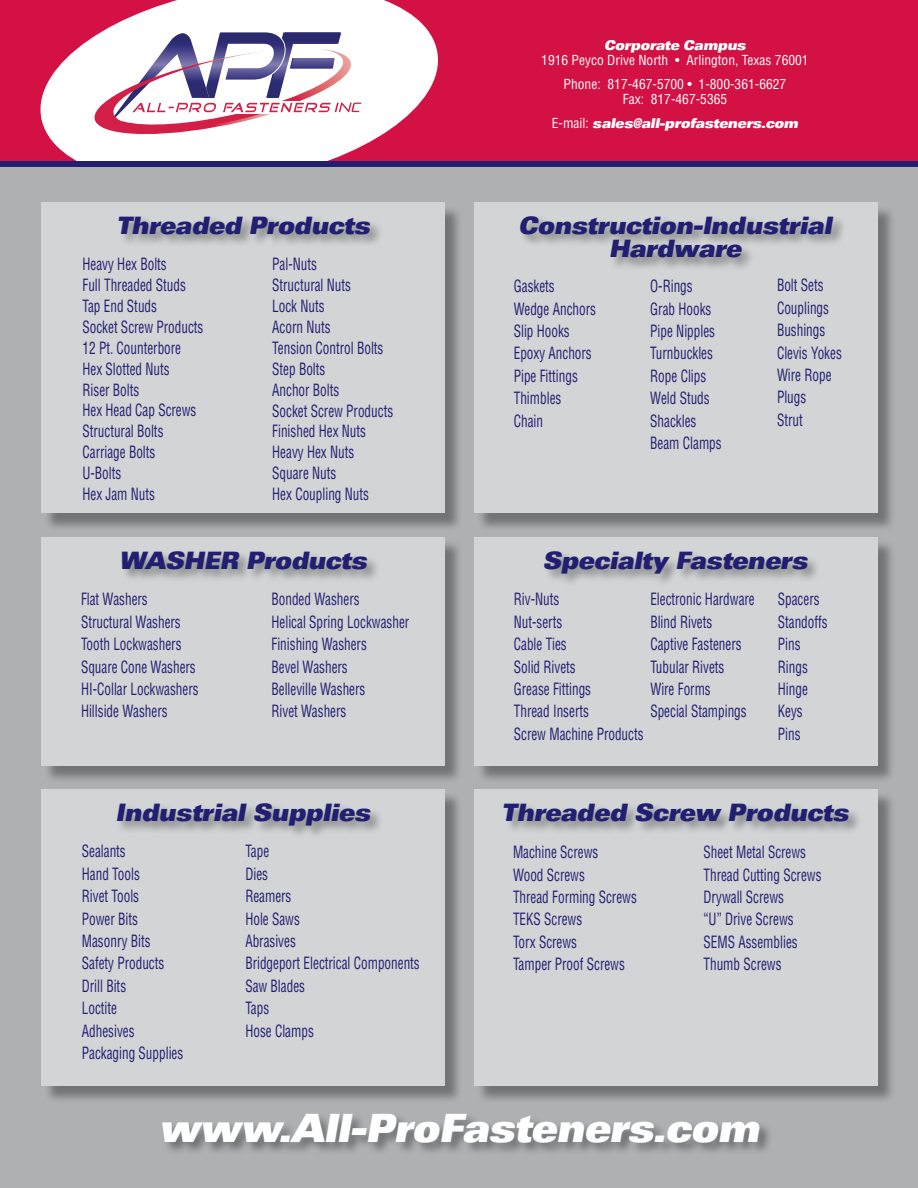
<style>
.page{position:relative;width:918px;height:1188px;background:#fff}
.page>*{position:absolute;margin:0;border:0;box-sizing:border-box;transform-origin:0 0}
.t1{font:italic 900 expanded 39px "Univers";letter-spacing:-.025em;color:#fff;scale:.8 1}
.t2{font:italic 900 expanded 24px/23.9px "Univers";letter-spacing:-.025em;color:#221f72;text-align:center;scale:.8 1}
.t3{font:condensed 16.5px/20.9px "Helvetica";color:#221f72;scale:.8 1}
.t4{font:condensed 13.5px/23.9px "Helvetica";color:#fff;text-align:center}
.t5{font:italic 900 expanded 13.5px "Univers";letter-spacing:-.025em;color:#fff;scale:.8 1}
.s1{font-family:"Helvetica";font-weight:400;font-style:normal;font-stretch:condensed}
</style>
<div class="page">
<div style="left:0;top:0;width:918px;height:161px;background:#d31145"></div>
<svg style="left:40px;top:0;width:398px;height:161px;fill:#fff"></svg>
<svg style="left:87px;top:31px;width:278px;height:107px;background:#d7c3d3"></svg>
<div style="left:0;top:166px;width:918px;height:1022px;background:#aeb0b2"></div>
<div style="left:161px;top:1112px;width:612px;height:44px;background:#000;opacity:.36"></div>
<div style="left:44px;top:205px;width:420px;height:327px;background:#000;opacity:.75"></div>
<div style="left:41px;top:202px;width:404px;height:311px;background:#d3d4d5"></div>
<div style="left:476px;top:205px;width:420px;height:327px;background:#000;opacity:.75"></div>
<div style="left:474px;top:202px;width:404px;height:311px;background:#d3d4d5"></div>
<div style="left:476px;top:539px;width:420px;height:245px;background:#000;opacity:.75"></div>
<div style="left:474px;top:537px;width:404px;height:229px;background:#d3d4d5"></div>
<div style="left:44px;top:539px;width:420px;height:245px;background:#000;opacity:.75"></div>
<div style="left:41px;top:537px;width:404px;height:229px;background:#d3d4d5"></div>
<div style="left:44px;top:791px;width:420px;height:313px;background:#000;opacity:.75"></div>
<div style="left:41px;top:789px;width:404px;height:296px;background:#d3d4d5"></div>
<div style="left:476px;top:791px;width:420px;height:313px;background:#000;opacity:.75"></div>
<div style="left:474px;top:789px;width:404px;height:296px;background:#d3d4d5"></div>
<div style="left:502px;top:801px;width:359px;height:34px;background:#000;opacity:.36"></div>
<div style="left:115px;top:801px;width:268px;height:38px;background:#000;opacity:.36"></div>
<div style="left:121px;top:549px;width:260px;height:34px;background:#000;opacity:.36"></div>
<div style="left:543px;top:549px;width:277px;height:38px;background:#000;opacity:.36"></div>
<div style="left:518px;top:215px;width:328px;height:57px;background:#000;opacity:.36"></div>
<div style="left:117px;top:215px;width:265px;height:32px;background:#000;opacity:.36"></div>
<div style="left:0;top:161px;width:918px;height:6px;background:#221f72"></div>
<h2 class="t2" style="left:116px;top:213px;width:319px">Threaded Products</h2>
<p class="t3" style="left:83px;top:254px;width:153px">Heavy Hex Bolts<br>Full Threaded Studs<br>Tap End Studs<br>Socket Screw Products<br>12 Pt. Counterbore<br>Hex Slotted Nuts<br>Riser Bolts<br>Hex Head Cap Screws<br>Structural Bolts<br>Carriage Bolts<br>U-Bolts<br>Hex Jam Nuts</p>
<p class="t3" style="left:272px;top:254px;width:153px">Pal-Nuts<br>Structural Nuts<br>Lock Nuts<br>Acorn Nuts<br>Tension Control Bolts<br>Step Bolts<br>Anchor Bolts<br>Socket Screw Products<br>Finished Hex Nuts<br>Heavy Hex Nuts<br>Square Nuts<br>Hex Coupling Nuts</p>
<h2 class="t2" style="left:119px;top:548px;width:312px">WASHER Products</h2>
<p class="t3" style="left:81px;top:589px;width:85px">Flat Washers</p>
<p class="t3" style="left:272px;top:589px;width:112px">Bonded Washers</p>
<p class="t3" style="left:81px;top:611px;width:126px">Structural Washers</p>
<p class="t3" style="left:272px;top:611px;width:174px">Helical Spring Lockwasher</p>
<p class="t3" style="left:81px;top:634px;width:127px">Tooth Lockwashers</p>
<p class="t3" style="left:272px;top:634px;width:121px">Finishing Washers</p>
<p class="t3" style="left:81px;top:656px;width:145px">Square Cone Washers</p>
<p class="t3" style="left:272px;top:656px;width:97px">Bevel Washers</p>
<p class="t3" style="left:81px;top:678px;width:149px">HI-Collar Lockwashers</p>
<p class="t3" style="left:272px;top:678px;width:119px">Belleville Washers</p>
<p class="t3" style="left:81px;top:701px;width:110px">Hillside Washers</p>
<p class="t3" style="left:272px;top:701px;width:95px">Rivet Washers</p>
<h2 class="t2" style="left:116px;top:800px;width:320px">Industrial Supplies</h2>
<p class="t3" style="left:82px;top:841px;width:56px">Sealants</p>
<p class="t3" style="left:245px;top:841px;width:31px">Tape</p>
<p class="t3" style="left:82px;top:863px;width:74px">Hand Tools</p>
<p class="t3" style="left:245px;top:863px;width:30px">Dies</p>
<p class="t3" style="left:82px;top:886px;width:73px">Rivet Tools</p>
<p class="t3" style="left:245px;top:886px;width:59px">Reamers</p>
<p class="t3" style="left:82px;top:908px;width:72px">Power Bits</p>
<p class="t3" style="left:245px;top:908px;width:70px">Hole Saws</p>
<p class="t3" style="left:82px;top:930px;width:87px">Masonry Bits</p>
<p class="t3" style="left:245px;top:930px;width:65px">Abrasives</p>
<p class="t3" style="left:82px;top:953px;width:105px">Safety Products</p>
<p class="t3" style="left:245px;top:953px;width:220px">Bridgeport Electrical Components</p>
<p class="t3" style="left:82px;top:975px;width:57px">Drill Bits</p>
<p class="t3" style="left:245px;top:975px;width:76px">Saw Blades</p>
<p class="t3" style="left:82px;top:998px;width:45px">Loctite</p>
<p class="t3" style="left:245px;top:998px;width:31px">Taps</p>
<p class="t3" style="left:82px;top:1020px;width:67px">Adhesives</p>
<p class="t3" style="left:245px;top:1020px;width:87px">Hose Clamps</p>
<p class="t3" style="left:82px;top:1042px;width:128px">Packaging Supplies</p>
<p class="t5" style="left:604px;top:37px;width:179px">Corporate Campus</p>
<p class="t4" style="left:541px;top:48px;width:269px">1916 Peyco Drive North • Arlington, Texas 76001<br>Phone: 817-467-5700 • 1-800-361-6627</p>
<p class="t4" style="left:623px;top:87px;width:106px">Fax: 817-467-5365</p>
<p class="t5" style="left:552px;top:115px;width:310px"><span class="s1">E-mail:</span> sales@all-profasteners.com</p>
<h2 class="t2" style="left:518px;top:213px;width:394px">Construction-Industrial<br>Hardware</h2>
<p class="t3" style="left:777px;top:274px;width:83px;line-height:22.4px">Bolt Sets<br>Couplings<br>Bushings<br>Clevis Yokes<br>Wire Rope<br>Plugs<br>Strut</p>
<p class="t3" style="left:514px;top:275px;width:104px;line-height:22.4px">Gaskets<br>Wedge Anchors<br>Slip Hooks<br>Epoxy Anchors<br>Pipe Fittings<br>Thimbles<br>Chain</p>
<p class="t3" style="left:650px;top:275px;width:91px;line-height:22.4px">O-Rings<br>Grab Hooks<br>Pipe Nipples<br>Turnbuckles<br>Rope Clips<br>Weld Studs<br>Shackles<br>Beam Clamps</p>
<h2 class="t2" style="left:542px;top:548px;width:333px">Specialty Fasteners</h2>
<p class="t3" style="left:514px;top:589px;width:58px">Riv-Nuts</p>
<p class="t3" style="left:650px;top:589px;width:132px">Electronic Hardware</p>
<p class="t3" style="left:778px;top:589px;width:54px">Spacers</p>
<p class="t3" style="left:514px;top:611px;width:62px">Nut-serts</p>
<p class="t3" style="left:650px;top:611px;width:79px">Blind Rivets</p>
<p class="t3" style="left:778px;top:611px;width:64px">Standoffs</p>
<p class="t3" style="left:514px;top:634px;width:68px">Cable Ties</p>
<p class="t3" style="left:650px;top:634px;width:116px">Captive Fasteners</p>
<p class="t3" style="left:778px;top:634px;width:30px">Pins</p>
<p class="t3" style="left:514px;top:656px;width:79px">Solid Rivets</p>
<p class="t3" style="left:650px;top:656px;width:94px">Tubular Rivets</p>
<p class="t3" style="left:778px;top:656px;width:39px">Rings</p>
<p class="t3" style="left:514px;top:678px;width:98px">Grease Fittings</p>
<p class="t3" style="left:650px;top:678px;width:77px">Wire Forms</p>
<p class="t3" style="left:778px;top:678px;width:39px">Hinge</p>
<p class="t3" style="left:514px;top:701px;width:95px">Thread Inserts</p>
<p class="t3" style="left:650px;top:701px;width:122px">Special Stampings</p>
<p class="t3" style="left:778px;top:701px;width:33px">Keys</p>
<p class="t3" style="left:514px;top:723px;width:164px">Screw Machine Products</p>
<p class="t3" style="left:778px;top:723px;width:30px">Pins</p>
<h2 class="t2" style="left:501px;top:800px;width:436px">Threaded Screw Products</h2>
<p class="t3" style="left:513px;top:842px;width:108px">Machine Screws</p>
<p class="t3" style="left:704px;top:842px;width:130px">Sheet Metal Screws</p>
<p class="t3" style="left:513px;top:864px;width:91px">Wood Screws</p>
<p class="t3" style="left:704px;top:864px;width:149px">Thread Cutting Screws</p>
<p class="t3" style="left:513px;top:886px;width:156px">Thread Forming Screws</p>
<p class="t3" style="left:704px;top:886px;width:102px">Drywall Screws</p>
<p class="t3" style="left:513px;top:909px;width:88px">TEKS Screws</p>
<p class="t3" style="left:704px;top:909px;width:114px">“U” Drive Screws</p>
<p class="t3" style="left:513px;top:931px;width:82px">Torx Screws</p>
<p class="t3" style="left:704px;top:931px;width:119px">SEMS Assemblies</p>
<p class="t3" style="left:513px;top:954px;width:141px">Tamper Proof Screws</p>
<p class="t3" style="left:704px;top:954px;width:99px">Thumb Screws</p>
<h1 class="t1" style="left:158px;top:1105px;width:753px">www.All-ProFasteners.com</h1>
</div>
